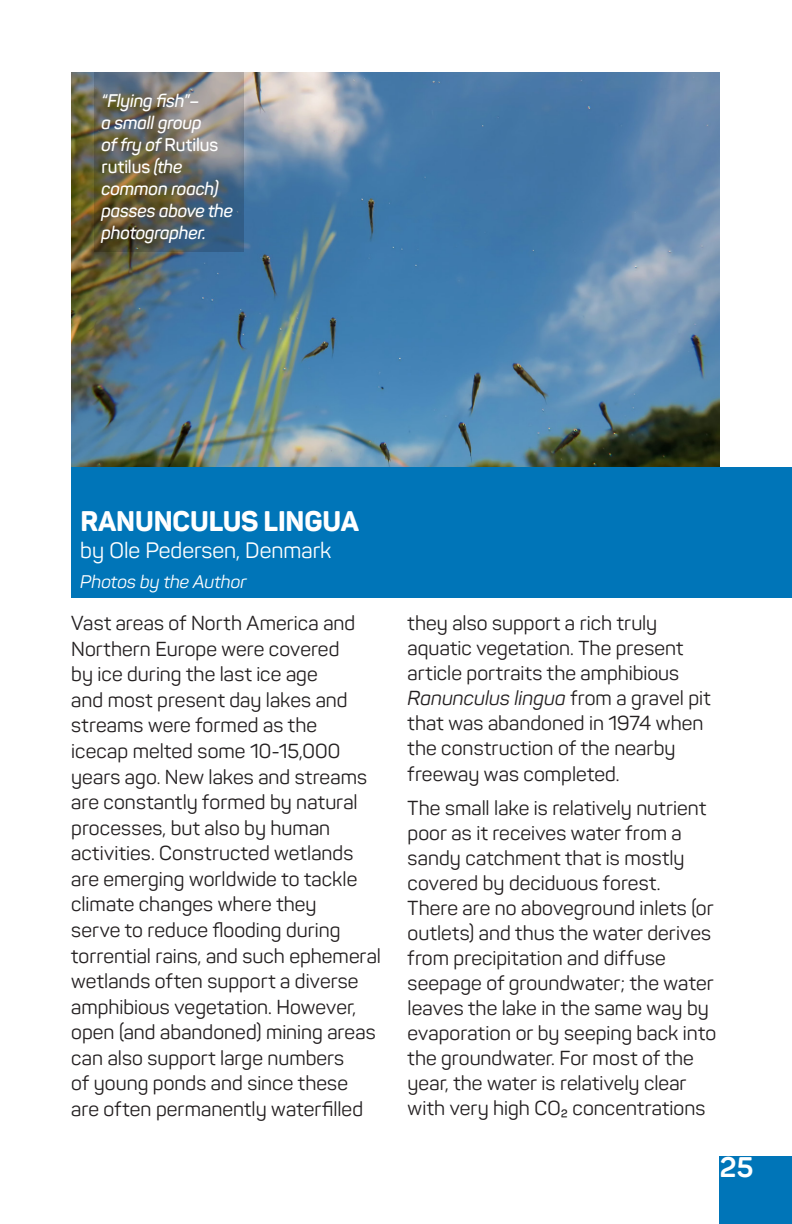
<style>
.page{position:relative;width:792px;height:1224px;background:#fff}
.page>*{position:absolute;margin:0;border:0;box-sizing:border-box;transform-origin:0 0}
.Article_Title{font:800 28px "Panton";letter-spacing:-.005em;color:#fff}
.t1{font:700 28px "Panton";color:#fff}
.t2{font:22px "Panton";color:#fff}
.t3{font:20px/25.6px "Panton";color:#231f20}
.t4{font:italic 600 18px/22px "Panton";letter-spacing:-.005em;color:#fff}
.t5{font:italic 18px "Panton";color:#fff}
.s1{font-style:normal}
.s2{font-style:italic}
</style>
<div class="page">
<div style="left:719px;top:1156px;width:72px;height:68px;background:#0075b8"></div>
<img style="left:71px;top:72px;width:648px;height:395px">
<div style="left:71px;top:467px;width:720px;height:130px;background:#0075b8"></div>
<img style="left:94px;top:72px;width:150px;height:179px">
<p class="t4" style="left:101px;top:90px;width:133px">“Flying fish”–<br>a small group<br>of fry of <span class="s1">Rutilus rutilus</span> (the common roach) passes above the photographer.</p>
<p class="Article_Title" style="left:80px;top:504px;width:280px">RANUNCULUS LINGUA</p>
<p class="t2" style="left:80px;top:537px;width:252px">by Ole Pedersen, Denmark</p>
<p class="t5" style="left:80px;top:571px;width:168px">Photos by the Author</p>
<p class="t3" style="left:71px;top:610px;width:311px">Vast areas of North America and<br>Northern Europe were covered<br>by ice during the last ice age<br>and most present day lakes and streams were formed as the<br>icecap melted some 10-15,000 years ago. New lakes and streams are constantly formed by natural processes, but also by human activities. Constructed wetlands are emerging worldwide to tackle climate changes where they<br>serve to reduce flooding during torrential rains, and such ephemeral wetlands often support a diverse amphibious vegetation. However, open (and abandoned) mining areas can also support large numbers<br>of young ponds and since these<br>are often permanently waterfilled</p>
<p class="t3" style="left:407px;top:611px;width:304px;line-height:25px">they also support a rich truly aquatic vegetation. The present article portraits the amphibious<br><span class="s2">Ranunculus lingua</span> from a gravel pit that was abandoned in 1974 when the construction of the nearby freeway was completed.</p>
<p class="t3" style="left:407px;top:795px;width:310px;line-height:25px">The small lake is relatively nutrient poor as it receives water from a sandy catchment that is mostly covered by deciduous forest.<br>There are no aboveground inlets (or outlets) and thus the water derives from precipitation and diffuse seepage of groundwater; the water leaves the lake in the same way by evaporation or by seeping back into the groundwater. For most of the year, the water is relatively clear with very high CO₂ concentrations</p>
<h1 class="t1" style="left:719px;top:1150px;width:35px">25</h1>
</div>
